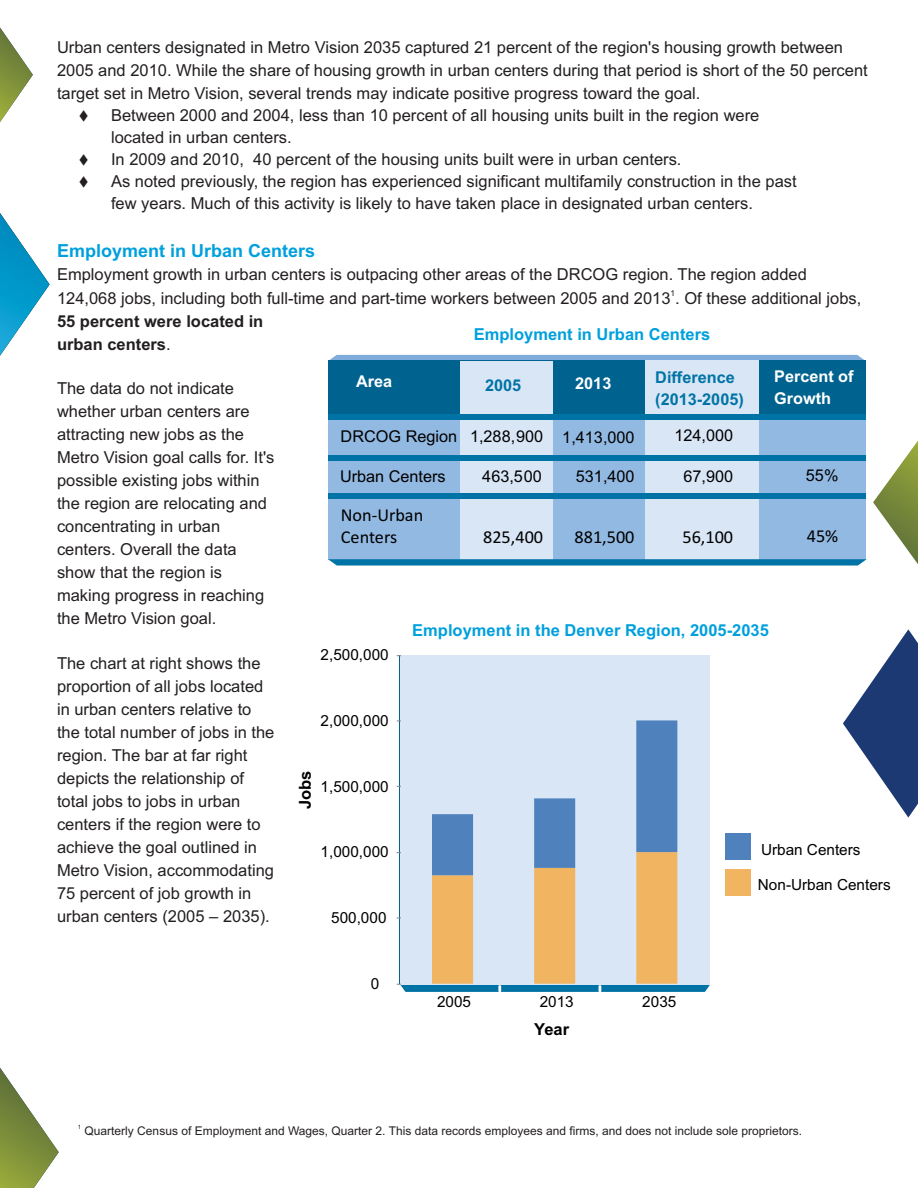
<style>
.page{position:relative;width:918px;height:1188px;background:#fff}
.page>*{position:absolute;margin:0;border:0;box-sizing:border-box;transform-origin:0 0}
.t1{font:18.3px/22.2px "Calibri";color:#000}
.t2{font:700 18px "Arial";color:#00a0dc}
.t3{font:16.5px/23.1px "Arial";color:#231f20}
.t4{font:700 16.5px "Arial";color:#00a0dc}
.t5{font:700 16.5px/23.1px "Arial";color:#231f20}
.t6{font:700 16.5px "Arial";color:#000}
.t7{font:16.2px "Arial";color:#000}
.t8{font:700 16.2px/22.2px "Arial";color:#0073a6}
.t9{font:700 16.2px/22.2px "Arial";color:#fff}
.t10{font:15.3px "Arial";color:#000}
.t11{font:12px "Arial";color:#231f20}
.t12{font:8.25px "Arial";color:#231f20}
.t13{font:6px "Arial";color:#231f20}
.s1{font-weight:400}
</style>
<div class="page">
<svg style="left:0;top:1067px;width:59px;height:121px"></svg>
<svg style="left:0;top:27px;width:33px;height:95px"></svg>
<svg style="left:873px;top:440px;width:45px;height:124px"></svg>
<svg style="left:0;top:213px;width:50px;height:143px"></svg>
<svg style="left:843px;top:629px;width:75px;height:189px"></svg>
<svg style="left:328px;top:355px;width:538px;height:6px;background:#74a5d2"></svg>
<div style="left:328px;top:361px;width:538px;height:199px;background:#92b9e2"></div>
<div style="left:328px;top:361px;width:538px;height:54px;background:#00628f"></div>
<div style="left:460px;top:361px;width:93px;height:199px;background:#d9e6f5"></div>
<div style="left:646px;top:361px;width:113px;height:199px;background:#d9e6f5"></div>
<div style="left:328px;top:456px;width:538px;height:5px;background:#0073a6"></div>
<div style="left:328px;top:414px;width:538px;height:6px;background:#0073a6"></div>
<div style="left:328px;top:494px;width:538px;height:5px;background:#0073a6"></div>
<svg style="left:328px;top:559px;width:539px;height:7px;background:#1b81af"></svg>
<div style="left:726px;top:870px;width:25px;height:26px;background:#f1b562"></div>
<div style="left:725px;top:833px;width:25px;height:26px;background:#4f82bd"></div>
<div style="left:400px;top:655px;width:310px;height:330px;background:#d9e6f5"></div>
<svg style="left:397px;top:720px;width:313px;height:272px"></svg>
<p class="t3" style="left:57px;top:37px;width:812px">Urban centers designated in Metro Vision 2035 captured 21 percent of the region's housing growth between<br>2005 and 2010. While the share of housing growth in urban centers during that period is short of the 50 percent target set in Metro Vision, several trends may indicate positive progress toward the goal.</p>
<p class="t3" style="left:111px;top:106px;width:650px;line-height:22px;text-indent:-32px">▼ Between 2000 and 2004, less than 10 percent of all housing units built in the region were located in urban centers.</p>
<p class="t3" style="left:79px;top:149px;width:604px">▼ In 2009 and 2010, 40 percent of the housing units built were in urban centers.</p>
<p class="t3" style="left:111px;top:172px;width:687px;line-height:22px;text-indent:-32px">▼ As noted previously, the region has experienced significant multifamily construction in the past few years. Much of this activity is likely to have taken place in designated urban centers.</p>
<p class="t2" style="left:57px;top:244px;width:260px">Employment in Urban Centers</p>
<p class="t3" style="left:57px;top:264px;width:751px">Employment growth in urban centers is outpacing other areas of the DRCOG region. The region added</p>
<p class="t12" style="left:671px;top:290px;width:6px">1</p>
<p class="t3" style="left:57px;top:288px;width:806px">124,068 jobs, including both full-time and part-time workers between 2005 and 2013 . Of these additional jobs,</p>
<p class="t5" style="left:57px;top:311px;width:208px">55 percent were located in urban centers<span class="s1">.</span></p>
<p class="t3" style="left:57px;top:378px;width:219px">The data do not indicate whether urban centers are attracting new jobs as the<br>Metro Vision goal calls for. It's possible existing jobs within the region are relocating and concentrating in urban centers. Overall the data show that the region is making progress in reaching the Metro Vision goal.</p>
<p class="t3" style="left:57px;top:653px;width:219px">The chart at right shows the proportion of all jobs located in urban centers relative to the total number of jobs in the region. The bar at far right depicts the relationship of total jobs to jobs in urban centers if the region were to achieve the goal outlined in<br>Metro Vision, accommodating<br>75 percent of job growth in urban centers (2005 – 2035).</p>
<p class="t4" style="left:474px;top:328px;width:238px">Employment in Urban Centers</p>
<p class="t8" style="left:485px;top:375px;width:38px">2005</p>
<p class="t9" style="left:575px;top:374px;width:38px">2013</p>
<p class="t8" style="left:655px;top:367px;width:90px">Difference (2013-2005)</p>
<p class="t9" style="left:774px;top:367px;width:81px">Percent of<br>Growth</p>
<p class="t9" style="left:356px;top:371px;width:38px">Area</p>
<p class="t7" style="left:341px;top:430px;width:204px">DRCOG Region 1,288,900</p>
<p class="t7" style="left:562px;top:431px;width:74px">1,413,000</p>
<p class="t7" style="left:675px;top:429px;width:60px">124,000</p>
<p class="t7" style="left:340px;top:470px;width:107px">Urban Centers</p>
<p class="t7" style="left:482px;top:470px;width:61px">463,500</p>
<p class="t7" style="left:576px;top:470px;width:60px">531,400</p>
<p class="t7" style="left:684px;top:470px;width:51px">67,900</p>
<p class="t7" style="left:806px;top:469px;width:34px">55%</p>
<p class="t1" style="left:341px;top:505px;width:84px">Non-Urban<br>Centers</p>
<p class="t1" style="left:483px;top:527px;width:62px">825,400</p>
<p class="t1" style="left:575px;top:527px;width:61px">881,500</p>
<p class="t1" style="left:682px;top:527px;width:52px">56,100</p>
<p class="t1" style="left:807px;top:526px;width:33px">45%</p>
<p class="t4" style="left:412px;top:624px;width:358px">Employment in the Denver Region, 2005-2035</p>
<p class="t10" style="left:321px;top:649px;width:70px">2,500,000</p>
<p class="t10" style="left:321px;top:715px;width:70px">2,000,000</p>
<p class="t6" style="left:299px;top:809px;width:40px;rotate:-90deg">Jobs</p>
<p class="t10" style="left:321px;top:781px;width:70px">1,500,000</p>
<p class="t10" style="left:761px;top:844px;width:101px">Urban Centers</p>
<p class="t10" style="left:758px;top:879px;width:134px">Non-Urban Centers</p>
<p class="t10" style="left:321px;top:846px;width:70px">1,000,000</p>
<p class="t10" style="left:331px;top:912px;width:57px">500,000</p>
<p class="t10" style="left:371px;top:978px;width:10px">0</p>
<p class="t10" style="left:437px;top:996px;width:36px">2005</p>
<p class="t10" style="left:540px;top:996px;width:36px">2013</p>
<p class="t10" style="left:642px;top:996px;width:36px">2035</p>
<p class="t6" style="left:534px;top:1023px;width:36px">Year</p>
<p class="t13" style="left:78px;top:1125px;width:5px">1</p>
<p class="t11" style="left:85px;top:1127px;width:719px">Quarterly Census of Employment and Wages, Quarter 2. This data records employees and firms, and does not include sole proprietors.</p>
</div>
